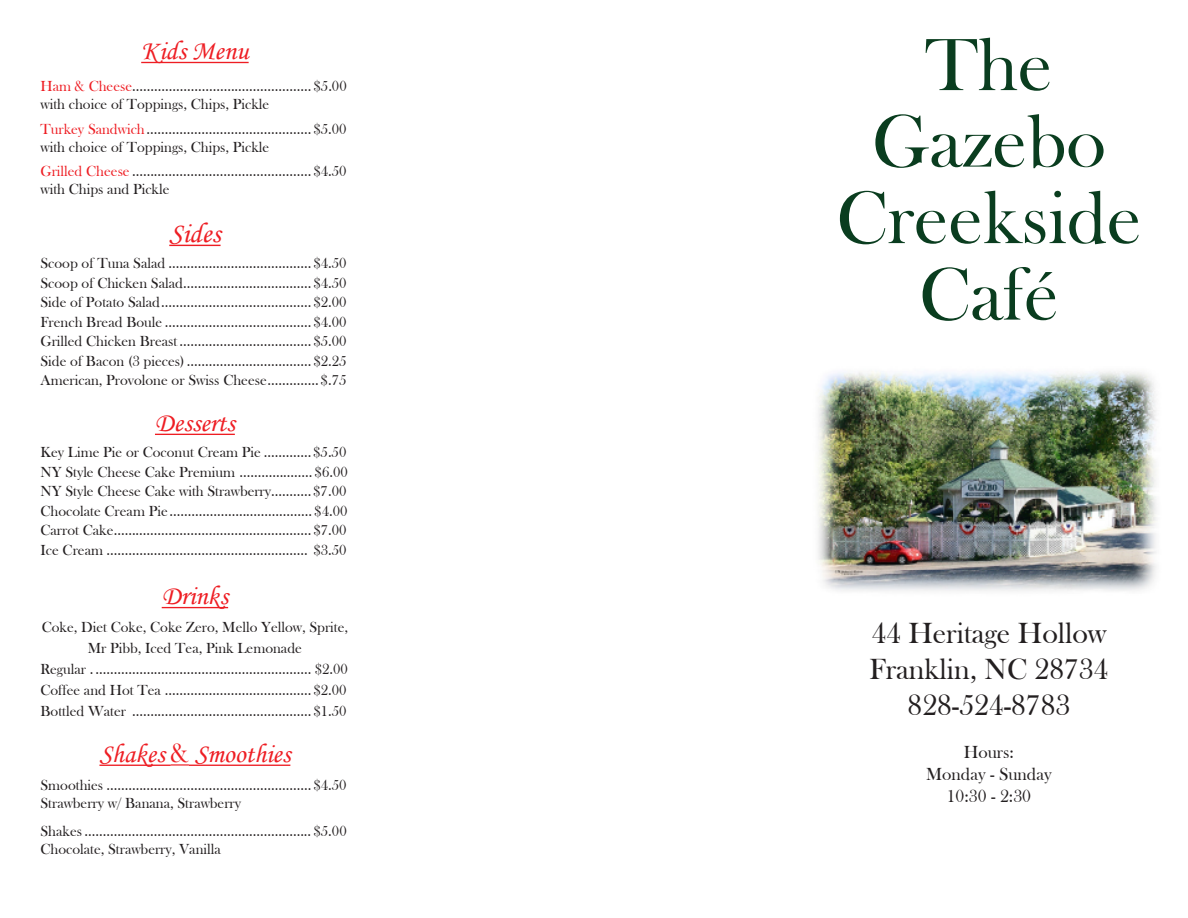
<style>
.page{position:relative;width:1188px;height:918px;background:#fff}
.page>*{position:absolute;margin:0;border:0;box-sizing:border-box;transform-origin:0 0}
.t1{font:76.5px "Bask Old Face";color:#0a3d1f}
.t2{font:30px/36px "Bask Old Face";color:#231f20;text-align:center}
.t3{font:28.5px "Monotype Corsiva";color:#ee1d23}
.t4{font:27px "Monotype Corsiva";color:#ee1d23}
.t5{font:18px/21.6px "Bask Old Face";color:#231f20;text-align:center}
.t6{font:15px "Bask Old Face";color:#231f20}
.s1{color:#ee1d23}
.s2{font-family:"Baskerville Old Face"}
.s3{font-family:"Bask Old Face"}
</style>
<div class="page">
<img style="left:818px;top:371px;width:339px;height:220px">
<hr style="left:141px;top:62px;width:108px;height:1px;background:#ee1d23">
<hr style="left:169px;top:245px;width:52px;height:1px;background:#ee1d23">
<hr style="left:155px;top:434px;width:80px;height:1px;background:#ee1d23">
<hr style="left:162px;top:607px;width:66px;height:1px;background:#ee1d23">
<hr style="left:99px;top:765px;width:72px;height:1px;background:#ee1d23">
<svg style="left:171px;top:764px;width:18px;height:2px"></svg>
<hr style="left:189px;top:765px;width:101px;height:1px;background:#ee1d23">
<p class="t4" style="left:141px;top:35px;width:109px">Kids Menu</p>
<p class="t6" style="left:40px;top:78px;width:308px"><span class="s1">Ham &amp; Cheese</span>.................................................$<span class="s2">5.00</span></p>
<p class="t6" style="left:41px;top:96px;width:230px">with choice of Toppings, Chips, Pickle</p>
<p class="t6" style="left:41px;top:120px;width:308px"><span class="s1">Turkey Sandwich</span>.............................................$<span class="s2">5.00</span></p>
<p class="t6" style="left:41px;top:138px;width:230px">with choice of Toppings, Chips, Pickle</p>
<p class="t6" style="left:41px;top:163px;width:308px"><span class="s1">Grilled Cheese</span> ................................................. $4.5<span class="s2">0</span></p>
<p class="t6" style="left:41px;top:181px;width:131px">with Chips and Pickle</p>
<p class="t3" style="left:169px;top:216px;width:53px">Sides</p>
<p class="t6" style="left:40px;top:255px;width:308px">Scoop of Tuna Salad ....................................... $4.<span class="s2">5</span>0</p>
<p class="t6" style="left:41px;top:274px;width:308px">Scoop of Chicken Salad ................................... $4.<span class="s2">5</span>0</p>
<p class="t6" style="left:41px;top:294px;width:308px">Side of Potato Salad .........................................$2.00</p>
<p class="t6" style="left:41px;top:313px;width:308px">French Bread Boule ........................................$<span class="s2">4</span>.00</p>
<p class="t6" style="left:41px;top:333px;width:308px">Grilled Chicken Breast ....................................$<span class="s2">5</span>.00</p>
<p class="t6" style="left:41px;top:352px;width:308px">Side of Bacon (3 pieces) ..................................$2.25</p>
<p class="t6" style="left:40px;top:372px;width:307px">American, Provolone or Swiss Cheese .............. $.75</p>
<p class="t4" style="left:155px;top:406px;width:81px">Desserts</p>
<p class="t6" style="left:40px;top:444px;width:307px">Key Lime Pie or Coconut Cream Pie .............$5.<span class="s2">50</span></p>
<p class="t6" style="left:40px;top:464px;width:309px">NY Style Cheese Cake <span class="s2">Premium</span> .<span class="s2">.</span>..................$<span class="s2">6.00</span></p>
<p class="t6" style="left:40px;top:483px;width:307px">NY Style Cheese Cake with Strawberry ...........$<span class="s2">7</span>.00</p>
<p class="t6" style="left:40px;top:503px;width:308px">Chocolate Cream Pie.......................................$<span class="s2">4.00</span></p>
<p class="t6" style="left:40px;top:522px;width:308px">Carrot Cake ......................................................$<span class="s2">7.00</span></p>
<p class="t6" style="left:40px;top:542px;width:308px">Ice Cream ....................................................... $<span class="s2">3.50</span></p>
<p class="t4" style="left:162px;top:580px;width:68px">Drinks</p>
<p class="t6" style="left:42px;top:619px;width:308px">Coke, Diet Coke, Coke Zero, Mello Yellow, Sprite,</p>
<p class="t6" style="left:88px;top:640px;width:216px">Mr Pibb, Iced Tea, Pink Lemonade</p>
<p class="t6" style="left:40px;top:661px;width:309px">Regular . ........................................................... $2.00</p>
<p class="t6" style="left:41px;top:682px;width:308px">Coffee and Hot Tea ........................................$<span class="s2">2.00</span></p>
<p class="t6" style="left:41px;top:703px;width:308px">Bottled Water .................................................$<span class="s2">1.50</span></p>
<p class="t4" style="left:99px;top:737px;width:192px">Shakes <span class="s3">&amp;</span> Smoothies</p>
<p class="t6" style="left:40px;top:777px;width:308px">Smoothies ........................................................$<span class="s2">4.50</span></p>
<p class="t6" style="left:41px;top:795px;width:202px">Strawberry w/ Banana, Strawberry</p>
<p class="t6" style="left:40px;top:822px;width:308px">Shakes ..............................................................$<span class="s2">5.00</span></p>
<p class="t6" style="left:40px;top:840px;width:182px">Chocolate, Strawberry, Vanilla</p>
<p class="t1" style="left:925px;top:23px;width:129px">The</p>
<p class="t1" style="left:872px;top:99px;width:236px">Gazebo</p>
<p class="t1" style="left:836px;top:176px;width:307px">Creekside</p>
<p class="t1" style="left:919px;top:252px;width:141px">Café</p>
<p class="t2" style="left:869px;top:616px;width:241px">44 Heritage Hollow<br>Franklin, NC 28734<br>828-524-8783</p>
<p class="t5" style="left:926px;top:742px;width:127px">Hours:<br>Monday - Sunday<br>10:30 - 2:30</p>
</div>
